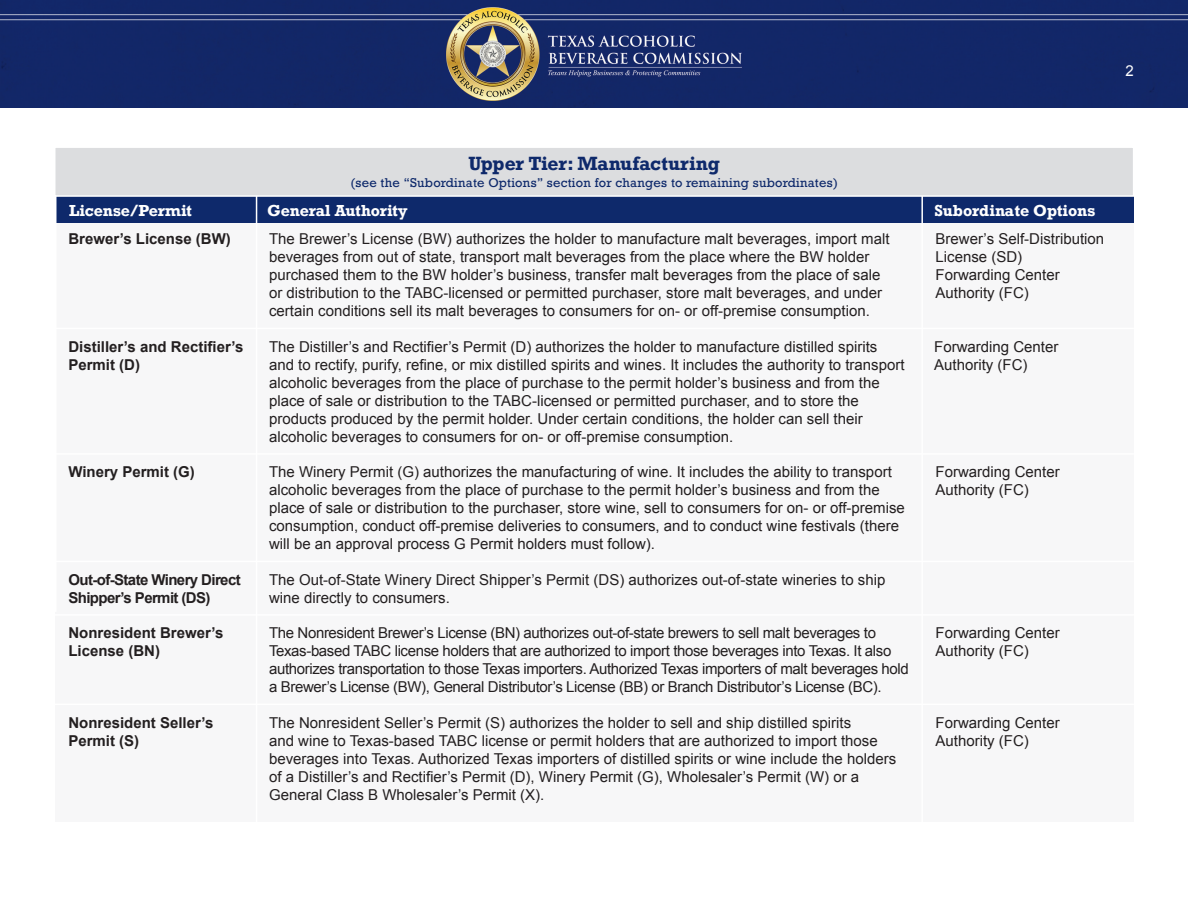
<style>
.page{position:relative;width:1188px;height:918px;background:#fff}
.page>*{position:absolute;margin:0;border:0;box-sizing:border-box;transform-origin:0 0}
.t1{font:700 18px "Rockwell";letter-spacing:-.01em;color:#0e296b}
.t2{font:15px/18px "Arial";color:#231f20}
.t3{font:15px/18px "Arial";letter-spacing:-.025em;color:#231f20}
.t4{font:700 15px/18px "Arial";color:#231f20}
.t5{font:700 15px "Rockwell";letter-spacing:-.01em;color:#fff}
.t6{font:700 15px/18px "Arial";letter-spacing:-.04em;color:#231f20}
.t7{font:15px "Arial";color:#fff}
.t8{font:12px "Rockwell";letter-spacing:.02em;color:#0e296b}
</style>
<div class="page">
<img style="left:0;top:0;width:1188px;height:108px">
<div style="left:55px;top:223px;width:1078px;height:599px;background:#f7f7f8"></div>
<hr style="left:54px;top:328px;width:1080px;height:1px;background:#fff">
<hr style="left:54px;top:453px;width:1080px;height:2px;background:#fff">
<hr style="left:54px;top:561px;width:1080px;height:1px;background:#fff">
<hr style="left:54px;top:614px;width:1080px;height:2px;background:#fff">
<hr style="left:54px;top:704px;width:1080px;height:1px;background:#fff">
<div style="left:55px;top:197px;width:1078px;height:26px;background:#0e296b"></div>
<hr style="left:55px;top:165px;width:2px;height:447px;background:#fff">
<hr style="left:256px;top:193px;width:1px;height:629px;background:#fff">
<hr style="left:921px;top:193px;width:2px;height:629px;background:#fff">
<div style="left:54px;top:146px;width:1080px;height:51px;background:#dcdddf;border:2px solid #fff"></div>
<p class="t7" style="left:1126px;top:61px;width:10px">2</p>
<p class="t1" style="left:468px;top:152px;width:253px">Upper Tier: Manufacturing</p>
<p class="t8" style="left:350px;top:175px;width:489px">(see the “Subordinate Options” section for changes to remaining subordinates)</p>
<p class="t5" style="left:69px;top:201px;width:124px">License/Permit</p>
<p class="t5" style="left:267px;top:201px;width:142px">General Authority</p>
<p class="t5" style="left:934px;top:201px;width:162px">Subordinate Options</p>
<p class="t4" style="left:68px;top:230px;width:164px">Brewer’s License (BW)</p>
<p class="t2" style="left:269px;top:230px;width:622px">The Brewer’s License (BW) authorizes the holder to manufacture malt beverages, import malt beverages from out of state, transport malt beverages from the place where the BW holder purchased them to the BW holder’s business, transfer malt beverages from the place of sale or distribution to the TABC-licensed or permitted purchaser, store malt beverages, and under certain conditions sell its malt beverages to consumers for on- or off-premise consumption.</p>
<p class="t2" style="left:269px;top:338px;width:637px">The Distiller’s and Rectifier’s Permit (D) authorizes the holder to manufacture distilled spirits and to rectify, purify, refine, or mix distilled spirits and wines. It includes the authority to transport alcoholic beverages from the place of purchase to the permit holder’s business and from the place of sale or distribution to the TABC-licensed or permitted purchaser, and to store the products produced by the permit holder. Under certain conditions, the holder can sell their alcoholic beverages to consumers for on- or off-premise consumption.</p>
<p class="t2" style="left:269px;top:463px;width:637px">The Winery Permit (G) authorizes the manufacturing of wine. It includes the ability to transport alcoholic beverages from the place of purchase to the permit holder’s business and from the place of sale or distribution to the purchaser, store wine, sell to consumers for on- or off-premise consumption, conduct off-premise deliveries to consumers, and to conduct wine festivals (there will be an approval process G Permit holders must follow).</p>
<p class="t2" style="left:269px;top:570px;width:618px">The Out-of-State Winery Direct Shipper’s Permit (DS) authorizes out-of-state wineries to ship wine directly to consumers.</p>
<p class="t3" style="left:269px;top:624px;width:641px">The Nonresident Brewer’s License (BN) authorizes out-of-state brewers to sell malt beverages to Texas-based TABC license holders that are authorized to import those beverages into Texas. It also authorizes transportation to those Texas importers. Authorized Texas importers of malt beverages hold a Brewer’s License (BW), General Distributor’s License (BB) or Branch Distributor’s License (BC).</p>
<p class="t2" style="left:269px;top:713px;width:629px">The Nonresident Seller’s Permit (S) authorizes the holder to sell and ship distilled spirits<br>and wine to Texas-based TABC license or permit holders that are authorized to import those beverages into Texas. Authorized Texas importers of distilled spirits or wine include the holders of a Distiller’s and Rectifier’s Permit (D), Winery Permit (G), Wholesaler’s Permit (W) or a General Class B Wholesaler’s Permit (X).</p>
<p class="t2" style="left:936px;top:230px;width:170px">Brewer’s Self-Distribution<br>License (SD)<br>Forwarding Center<br>Authority (FC)</p>
<p class="t2" style="left:934px;top:338px;width:126px">Forwarding Center<br>Authority (FC)</p>
<p class="t4" style="left:68px;top:338px;width:177px">Distiller’s and Rectifier’s<br>Permit (D)</p>
<p class="t4" style="left:68px;top:463px;width:128px">Winery Permit (G)</p>
<p class="t2" style="left:936px;top:463px;width:126px">Forwarding Center<br>Authority (FC)</p>
<p class="t6" style="left:68px;top:571px;width:174px">Out-of-State Winery Direct<br>Shipper’s Permit (DS)</p>
<p class="t2" style="left:936px;top:624px;width:126px">Forwarding Center<br>Authority (FC)</p>
<p class="t4" style="left:68px;top:624px;width:157px">Nonresident Brewer’s<br>License (BN)</p>
<p class="t4" style="left:68px;top:714px;width:147px">Nonresident Seller’s<br>Permit (S)</p>
<p class="t2" style="left:936px;top:713px;width:126px">Forwarding Center<br>Authority (FC)</p>
</div>
